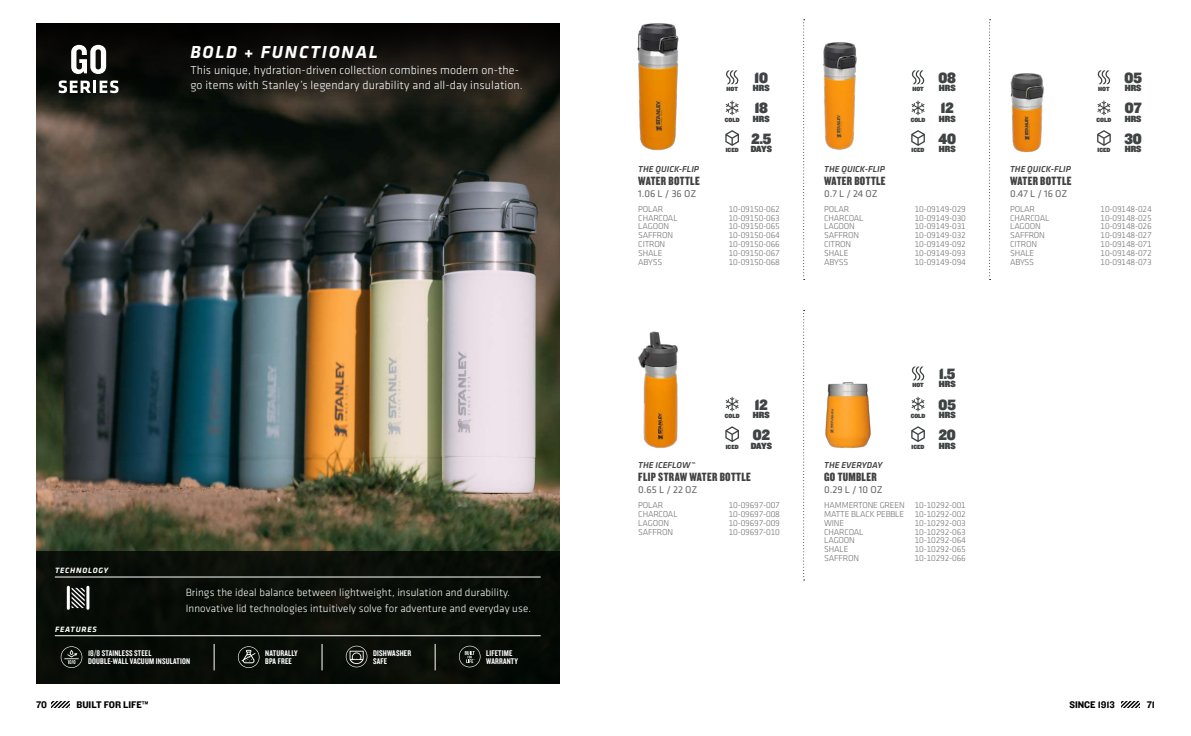
<style>
.page{position:relative;width:1191px;height:736px;background:#fff}
.page>*{position:absolute;margin:0;border:0;box-sizing:border-box;transform-origin:0 0}
.t1{font:italic 700 18px "Klavika";letter-spacing:.1em;color:#fff}
.t2{font:15.5px "Knockout 91 Ultmt Middlewt";color:#404344}
.t3{font:12.4px "Knockout 69 Full Liteweight";letter-spacing:.025em;color:#414042}
.t4{font:300 12px/15.5px "Klavika";letter-spacing:.01em;color:#fff}
.t5{font:300 11px/15.5px "Klavika";letter-spacing:.01em;color:#fff}
.t6{font:10.2px "Klavika";color:#636466}
.t7{font:10px "Knockout 51 Middleweight";color:#000}
.t8{font:9.3px "Knockout 91 Ultmt Middlewt";letter-spacing:-.005em;color:#404344}
.t9{font:300 8.9px/8.9px "Klavika";letter-spacing:-.02em;color:#6d6e71}
.t10{font:italic 500 8.9px "Klavika";letter-spacing:.005em;color:#414042}
.t11{font:8.6px/8.6px "Knockout 49 Liteweight";letter-spacing:.02em;color:#fff}
.t12{font:italic 700 8px "Klavika";letter-spacing:.1em;color:#fff}
.t13{font:6.2px "Knockout 91 Ultmt Middlewt";color:#404344}
</style>
<div class="page">
<svg style="left:51px;top:701px;width:18px;height:6px"></svg>
<svg style="left:1122px;top:701px;width:18px;height:6px"></svg>
<img style="left:36px;top:111px;width:523px;height:440px">
<svg style="left:36px;top:23px;width:523px;height:88px;background:#14130e"></svg>
<div style="left:36px;top:551px;width:523px;height:132px;background:#090e07"></div>
<hr style="left:55px;top:576px;width:485px;height:1px;background:#fff">
<svg style="left:67px;top:585px;width:22px;height:24px"></svg>
<hr style="left:55px;top:635px;width:485px;height:1px;background:#fff">
<svg style="left:238px;top:646px;width:21px;height:21px"></svg>
<svg style="left:346px;top:645px;width:21px;height:22px"></svg>
<svg style="left:61px;top:646px;width:21px;height:21px"></svg>
<svg style="left:459px;top:645px;width:21px;height:22px"></svg>
<svg style="left:214px;top:643px;width:1px;height:27px"></svg>
<svg style="left:322px;top:644px;width:1px;height:26px"></svg>
<svg style="left:435px;top:643px;width:1px;height:27px"></svg>
<svg style="left:803px;top:19px;width:1px;height:261px"></svg>
<svg style="left:989px;top:19px;width:1px;height:261px"></svg>
<img style="left:637px;top:23px;width:42px;height:128px">
<img style="left:825px;top:382px;width:46px;height:66px">
<img style="left:1010px;top:73px;width:34px;height:79px">
<svg style="left:1097px;top:70px;width:13px;height:14px"></svg>
<svg style="left:726px;top:70px;width:12px;height:14px"></svg>
<svg style="left:911px;top:366px;width:13px;height:14px"></svg>
<svg style="left:1097px;top:101px;width:13px;height:14px"></svg>
<svg style="left:725px;top:101px;width:13px;height:14px"></svg>
<svg style="left:911px;top:396px;width:13px;height:15px"></svg>
<svg style="left:1097px;top:130px;width:13px;height:16px"></svg>
<svg style="left:725px;top:130px;width:14px;height:16px"></svg>
<svg style="left:911px;top:426px;width:14px;height:16px"></svg>
<img style="left:823px;top:42px;width:34px;height:108px">
<svg style="left:911px;top:70px;width:13px;height:14px"></svg>
<svg style="left:911px;top:101px;width:13px;height:14px"></svg>
<svg style="left:911px;top:130px;width:14px;height:16px"></svg>
<img style="left:637px;top:332px;width:41px;height:116px">
<svg style="left:725px;top:396px;width:13px;height:15px"></svg>
<svg style="left:725px;top:426px;width:14px;height:16px"></svg>
<svg style="left:803px;top:310px;width:1px;height:270px"></svg>
<svg style="left:71px;top:45px;width:35px;height:29px"></svg>
<svg style="left:58px;top:80px;width:60px;height:13px"></svg>
<h1 class="t1" style="left:190px;top:43px;width:189px">BOLD + FUNCTIONAL</h1>
<h3 class="t4" style="left:190px;top:62px;width:334px">This unique, hydration-driven collection combines modern on-the&shy;go items with Stanley’s legendary durability and all-day insulation.</h3>
<p class="t12" style="left:55px;top:566px;width:55px">TECHNOLOGY</p>
<p class="t12" style="left:55px;top:624px;width:43px">FEATURES</p>
<p class="t5" style="left:186px;top:584px;width:347px">Brings the ideal balance between lightweight, insulation and durability.<br>Innovative lid technologies intuitively solve for adventure and everyday use.</p>
<p class="t11" style="left:88px;top:648px;width:104px">18/8 STAINLESS STEEL<br>DOUBLE-WALL VACUUM INSULATION</p>
<p class="t11" style="left:265px;top:648px;width:34px">NATURALLY<br>BPA FREE</p>
<p class="t11" style="left:373px;top:648px;width:40px">DISHWASHER<br>SAFE</p>
<p class="t11" style="left:486px;top:648px;width:33px">LIFETIME<br>WARRANTY</p>
<p class="t10" style="left:638px;top:164px;width:62px">THE QUICK-FLIP</p>
<h3 class="t3" style="left:638px;top:173px;width:63px">WATER BOTTLE</h3>
<p class="t6" style="left:638px;top:188px;width:60px">1.06 L / 36 OZ</p>
<p class="t9" style="left:638px;top:204px;width:41px">POLAR<br>CHARCOAL<br>LAGOON<br>SAFFRON<br>CITRON<br>SHALE<br>ABYSS</p>
<h2 class="t2" style="left:754px;top:67px;width:15px">10</h2>
<p class="t8" style="left:753px;top:81px;width:18px">HRS</p>
<h2 class="t2" style="left:938px;top:67px;width:19px">08</h2>
<p class="t13" style="left:912px;top:84px;width:13px">HOT</p>
<p class="t8" style="left:938px;top:81px;width:18px">HRS</p>
<p class="t13" style="left:910px;top:115px;width:16px">COLD</p>
<p class="t13" style="left:726px;top:84px;width:13px">HOT</p>
<p class="t13" style="left:1098px;top:84px;width:13px">HOT</p>
<h2 class="t2" style="left:754px;top:97px;width:15px">18</h2>
<p class="t8" style="left:753px;top:112px;width:18px">HRS</p>
<h2 class="t2" style="left:941px;top:97px;width:14px">12</h2>
<p class="t8" style="left:938px;top:112px;width:18px">HRS</p>
<h2 class="t2" style="left:938px;top:128px;width:19px">40</h2>
<p class="t13" style="left:725px;top:115px;width:16px">COLD</p>
<p class="t13" style="left:1096px;top:115px;width:16px">COLD</p>
<h2 class="t2" style="left:751px;top:128px;width:21px">2.5</h2>
<p class="t8" style="left:750px;top:143px;width:23px">DAYS</p>
<p class="t13" style="left:911px;top:146px;width:14px">ICED</p>
<p class="t8" style="left:938px;top:143px;width:18px">HRS</p>
<p class="t13" style="left:725px;top:146px;width:14px">ICED</p>
<p class="t13" style="left:1097px;top:146px;width:14px">ICED</p>
<h2 class="t2" style="left:1124px;top:67px;width:19px">05</h2>
<p class="t8" style="left:1124px;top:81px;width:18px">HRS</p>
<h2 class="t2" style="left:1124px;top:97px;width:18px">07</h2>
<p class="t8" style="left:1124px;top:112px;width:18px">HRS</p>
<h2 class="t2" style="left:1124px;top:128px;width:19px">30</h2>
<p class="t8" style="left:1124px;top:143px;width:18px">HRS</p>
<p class="t9" style="left:729px;top:204px;width:53px;text-align:justify">10-09150-062<br>10-09150-063<br>10-09150-065<br>10-09150-064<br>10-09150-066<br>10-09150-067<br>10-09150-068</p>
<p class="t10" style="left:824px;top:164px;width:62px">THE QUICK-FLIP</p>
<h3 class="t3" style="left:824px;top:173px;width:63px">WATER BOTTLE</h3>
<p class="t6" style="left:824px;top:188px;width:55px">0.7 L / 24 OZ</p>
<p class="t9" style="left:824px;top:204px;width:41px">POLAR<br>CHARCOAL<br>LAGOON<br>SAFFRON<br>CITRON<br>SHALE<br>ABYSS</p>
<p class="t9" style="left:914px;top:204px;width:53px;text-align:justify">10-09149-029<br>10-09149-030<br>10-09149-031<br>10-09149-032<br>10-09149-092<br>10-09149-093<br>10-09149-094</p>
<p class="t10" style="left:1010px;top:164px;width:62px">THE QUICK-FLIP</p>
<h3 class="t3" style="left:1010px;top:173px;width:63px">WATER BOTTLE</h3>
<p class="t6" style="left:1010px;top:188px;width:59px">0.47 L / 16 OZ</p>
<p class="t9" style="left:1010px;top:204px;width:41px">POLAR<br>CHARCOAL<br>LAGOON<br>SAFFRON<br>CITRON<br>SHALE<br>ABYSS</p>
<p class="t9" style="left:1100px;top:204px;width:53px;text-align:justify">10-09148-024<br>10-09148-025<br>10-09148-026<br>10-09148-027<br>10-09148-071<br>10-09148-072<br>10-09148-073</p>
<p class="t13" style="left:912px;top:380px;width:13px">HOT</p>
<h2 class="t2" style="left:939px;top:362px;width:18px">1.5</h2>
<p class="t8" style="left:938px;top:377px;width:18px">HRS</p>
<h2 class="t2" style="left:755px;top:393px;width:14px">12</h2>
<p class="t8" style="left:753px;top:408px;width:18px">HRS</p>
<h2 class="t2" style="left:753px;top:424px;width:19px">02</h2>
<p class="t13" style="left:725px;top:411px;width:16px">COLD</p>
<p class="t13" style="left:725px;top:442px;width:14px">ICED</p>
<p class="t8" style="left:750px;top:439px;width:23px">DAYS</p>
<p class="t13" style="left:910px;top:411px;width:16px">COLD</p>
<p class="t13" style="left:911px;top:442px;width:14px">ICED</p>
<h2 class="t2" style="left:938px;top:393px;width:19px">05</h2>
<p class="t8" style="left:938px;top:408px;width:18px">HRS</p>
<h2 class="t2" style="left:938px;top:424px;width:19px">20</h2>
<p class="t8" style="left:938px;top:439px;width:18px">HRS</p>
<p class="t10" style="left:638px;top:460px;width:58px">THE ICEFLOW™</p>
<h3 class="t3" style="left:638px;top:468px;width:114px">FLIP STRAW WATER BOTTLE</h3>
<p class="t6" style="left:638px;top:484px;width:61px">0.65 L / 22 OZ</p>
<p class="t9" style="left:638px;top:500px;width:41px">POLAR<br>CHARCOAL<br>LAGOON<br>SAFFRON</p>
<p class="t9" style="left:729px;top:500px;width:53px;text-align:justify">10-09697-007<br>10-09697-008<br>10-09697-009<br>10-09697-010</p>
<p class="t10" style="left:824px;top:460px;width:60px">THE EVERYDAY</p>
<h3 class="t3" style="left:824px;top:468px;width:54px">GO TUMBLER</h3>
<p class="t6" style="left:824px;top:484px;width:60px">0.29 L / 10 OZ</p>
<p class="t9" style="left:824px;top:500px;width:82px">HAMMERTONE GREEN<br>MATTE BLACK PEBBLE<br>WINE<br>CHARCOAL<br>LAGOON<br>SHALE<br>SAFFRON</p>
<p class="t9" style="left:914px;top:500px;width:53px;text-align:justify">10-10292-001<br>10-10292-002<br>10-10292-003<br>10-10292-063<br>10-10292-064<br>10-10292-065<br>10-10292-066</p>
<p class="t7" style="left:36px;top:697px;width:13px">70</p>
<p class="t7" style="left:76px;top:697px;width:74px">BUILT FOR LIFE™</p>
<p class="t7" style="left:1069px;top:697px;width:47px">SINCE 1913</p>
<p class="t7" style="left:1146px;top:697px;width:10px">71</p>
</div>
